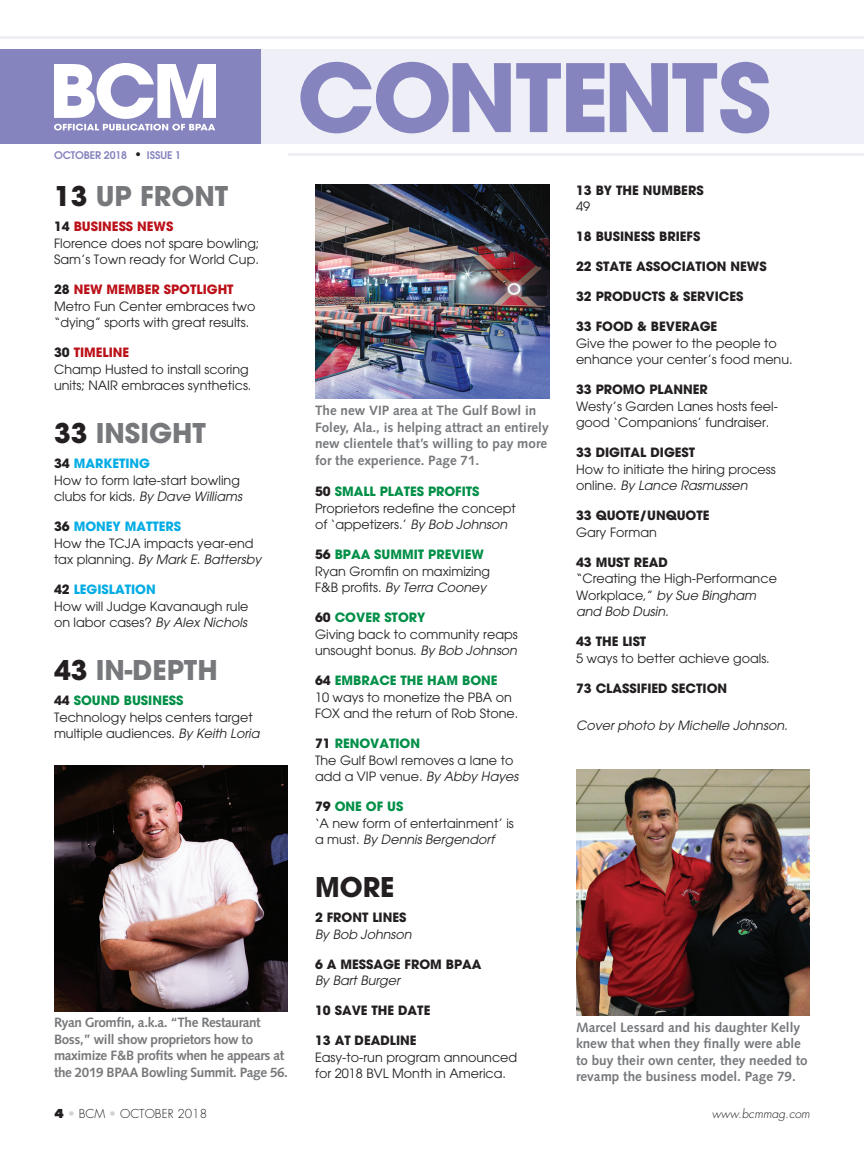
<style>
.page{position:relative;width:864px;height:1161px;background:#fff}
.page>*{position:absolute;margin:0;border:0;box-sizing:border-box;transform-origin:0 0}
.t1{font:700 93.15px "Avant Garde";letter-spacing:-.02em;color:#8684bf}
.Contents_Section{font:700 27px "Avant Garde";color:#76787b}
.Contents_Section-2{font:700 27px "Avant Garde";color:#231f20}
.PHOTO_CAPTION{font:700 13.5px/16.5px "Syntax";color:#76787b}
.PHOTO_CAPTION-2{font:700 13.5px/16.5px "Syntax";letter-spacing:-.03em;color:#76787b}
.Contents_Body_Copy{font:12.75px/16.5px "Avant Garde";color:#231f20}
.Contents_Head{font:700 12.75px "Avant Garde";color:#231f20}
.Contents_Head-2{font:700 12.75px "Avant Garde";color:#008f47}
.Contents_Body_Copy-2{font:italic 12.75px "Avant Garde";color:#231f20}
.Contents_Head-3{font:700 12.75px "Avant Garde";color:#bb1018}
.Contents_Head-4{font:700 12.75px "Avant Garde";color:#03ace4}
.t2{font:300 12px "Futura";color:#231f20}
.t3{font:600 10.5px "Avant Garde";letter-spacing:-.01em;color:#8684bf}
.s1{font-weight:700;font-size:12.75px;color:#231f20}
.s2{color:#231f20}
.s3{font-style:italic}
.s4{font-weight:800}
.s5{color:#d1d2d4}
</style>
<div class="page">
<div style="left:261px;top:50px;width:603px;height:94px;background:#efeff7"></div>
<div style="left:0;top:50px;width:261px;height:94px;background:#8684bf"></div>
<svg style="left:54px;top:63px;width:162px;height:67px"></svg>
<hr style="left:0;top:36px;width:864px;height:3px;background:#efeff7">
<hr style="left:180px;top:153px;width:684px;height:3px;background:#efeff7">
<img style="left:54px;top:765px;width:234px;height:246px">
<div style="left:54px;top:148px;width:234px;height:16px;background:#fff"></div>
<img style="left:315px;top:184px;width:234px;height:215px">
<img style="left:576px;top:769px;width:234px;height:247px">
<p class="t3" style="left:54px;top:148px;width:129px">OCTOBER 2018 <span class="s1">•</span> ISSUE 1</p>
<p class="Contents_Section" style="left:54px;top:178px;width:176px"><span class="s2">13</span> UP FRONT</p>
<p class="Contents_Head-3" style="left:54px;top:218px;width:121px"><span class="s2">14</span> BUSINESS NEWS</p>
<p class="Contents_Body_Copy" style="left:54px;top:235px;width:207px">Florence does not spare bowling;<br>Sam’s Town ready for World Cup.</p>
<p class="Contents_Head-3" style="left:54px;top:281px;width:181px"><span class="s2">28</span> NEW MEMBER SPOTLIGHT</p>
<p class="Contents_Body_Copy" style="left:54px;top:298px;width:203px">Metro Fun Center embraces two “dying” sports with great results.</p>
<p class="Contents_Head-3" style="left:54px;top:344px;width:77px"><span class="s2">30</span> TIMELINE</p>
<p class="Contents_Body_Copy" style="left:54px;top:361px;width:199px">Champ Husted to install scoring units; NAIR embraces synthetics.</p>
<p class="Contents_Section" style="left:54px;top:415px;width:154px"><span class="s2">33</span> INSIGHT</p>
<p class="Contents_Head-4" style="left:54px;top:455px;width:98px"><span class="s2">34</span> MARKETING</p>
<p class="Contents_Body_Copy" style="left:54px;top:472px;width:189px">How to form late-start bowling clubs for kids. <span class="s3">By Dave Williams</span></p>
<p class="Contents_Head-4" style="left:54px;top:518px;width:129px"><span class="s2">36</span> MONEY MATTERS</p>
<p class="Contents_Body_Copy" style="left:54px;top:535px;width:209px">How the TCJA impacts year-end tax planning. <span class="s3">By Mark E. Battersby</span></p>
<p class="Contents_Head-4" style="left:54px;top:581px;width:103px"><span class="s2">42</span> LEGISLATION</p>
<p class="Contents_Body_Copy" style="left:54px;top:598px;width:196px">How will Judge Kavanaugh rule on labor cases? <span class="s3">By Alex Nichols</span></p>
<p class="Contents_Section" style="left:54px;top:652px;width:165px"><span class="s2">43</span> IN-DEPTH</p>
<p class="Contents_Head-2" style="left:54px;top:692px;width:131px"><span class="s2">44</span> SOUND BUSINESS</p>
<p class="Contents_Body_Copy" style="left:54px;top:709px;width:207px">Technology helps centers target multiple audiences. <span class="s3">By Keith Loria</span></p>
<p class="PHOTO_CAPTION-2" style="left:54px;top:1014px;width:235px">Ryan Gromfin, a.k.a. “The Restaurant Boss,” will show proprietors how to maximize F&amp;B profits when he appears at the 2019 BPAA Bowling Summit. Page 56.</p>
<p class="t1" style="left:297px;top:37px;width:476px">CONTENTS</p>
<p class="PHOTO_CAPTION" style="left:315px;top:402px;width:235px">The new VIP area at The Gulf Bowl in Foley, Ala., is helping attract an entirely new clientele that’s willing to pay more for the experience. Page 71.</p>
<p class="Contents_Head-2" style="left:315px;top:483px;width:166px"><span class="s2">50</span> SMALL PLATES PROFITS</p>
<p class="Contents_Body_Copy" style="left:315px;top:500px;width:202px">Proprietors redefine the concept of ‘appetizers.’ <span class="s3">By Bob Johnson</span></p>
<p class="Contents_Head-2" style="left:315px;top:546px;width:171px"><span class="s2">56</span> BPAA SUMMIT PREVIEW</p>
<p class="Contents_Body_Copy" style="left:315px;top:563px;width:177px">Ryan Gromfin on maximizing<br>F&amp;B profits. <span class="s3">By Terra Cooney</span></p>
<p class="Contents_Head-2" style="left:315px;top:609px;width:112px"><span class="s2">60</span> COVER STORY</p>
<p class="Contents_Body_Copy" style="left:315px;top:626px;width:204px">Giving back to community reaps unsought bonus. <span class="s3">By Bob Johnson</span></p>
<p class="Contents_Head-2" style="left:315px;top:672px;width:184px"><span class="s2">64</span> EMBRACE THE HAM BONE</p>
<p class="Contents_Body_Copy" style="left:315px;top:689px;width:205px">10 ways to monetize the PBA on<br>FOX and the return of Rob Stone.</p>
<p class="Contents_Head-2" style="left:315px;top:735px;width:107px"><span class="s2">71</span> RENOVATION</p>
<p class="Contents_Body_Copy" style="left:315px;top:752px;width:205px">The Gulf Bowl removes a lane to add a VIP venue. <span class="s3">By Abby Hayes</span></p>
<p class="Contents_Head-2" style="left:315px;top:798px;width:90px"><span class="s2">79</span> ONE OF US</p>
<p class="Contents_Body_Copy" style="left:315px;top:815px;width:200px">‘A new form of entertainment’ is a must. <span class="s3">By Dennis Bergendorf</span></p>
<p class="Contents_Section-2" style="left:315px;top:869px;width:81px">MORE</p>
<p class="Contents_Head" style="left:315px;top:909px;width:93px">2 FRONT LINES</p>
<p class="Contents_Body_Copy-2" style="left:315px;top:926px;width:98px">By Bob Johnson</p>
<p class="Contents_Head" style="left:315px;top:956px;width:168px">6 A MESSAGE FROM BPAA</p>
<p class="Contents_Body_Copy-2" style="left:315px;top:973px;width:87px">By Bart Burger</p>
<p class="Contents_Head" style="left:315px;top:1002px;width:117px">10 SAVE THE DATE</p>
<p class="Contents_Head" style="left:315px;top:1032px;width:103px">13 AT DEADLINE</p>
<p class="Contents_Body_Copy" style="left:315px;top:1049px;width:204px">Easy-to-run program announced for 2018 BVL Month in America.</p>
<p class="Contents_Head" style="left:576px;top:182px;width:129px">13 BY THE NUMBERS</p>
<p class="Contents_Body_Copy" style="left:576px;top:198px;width:16px">49</p>
<p class="Contents_Head" style="left:576px;top:228px;width:126px">18 BUSINESS BRIEFS</p>
<p class="Contents_Head" style="left:576px;top:258px;width:192px">22 STATE ASSOCIATION NEWS</p>
<p class="Contents_Head" style="left:576px;top:288px;width:169px">32 PRODUCTS &amp; SERVICES</p>
<p class="Contents_Head" style="left:576px;top:318px;width:143px">33 FOOD &amp; BEVERAGE</p>
<p class="Contents_Body_Copy" style="left:576px;top:335px;width:218px">Give the power to the people to enhance your center’s food menu.</p>
<p class="Contents_Head" style="left:576px;top:381px;width:133px">33 PROMO PLANNER</p>
<p class="Contents_Body_Copy" style="left:576px;top:398px;width:203px">Westy’s Garden Lanes hosts feel&shy;good ‘Companions’ fundraiser.</p>
<p class="Contents_Head" style="left:576px;top:444px;width:121px">33 DIGITAL DIGEST</p>
<p class="Contents_Body_Copy" style="left:576px;top:461px;width:201px">How to initiate the hiring process online. <span class="s3">By Lance Rasmussen</span></p>
<p class="Contents_Head" style="left:576px;top:507px;width:135px">33 QUOTE/UNQUOTE</p>
<p class="Contents_Body_Copy" style="left:576px;top:524px;width:82px">Gary Forman</p>
<p class="Contents_Head" style="left:576px;top:554px;width:94px">43 MUST READ</p>
<p class="Contents_Body_Copy" style="left:576px;top:570px;width:202px">“Creating the High-Performance<br>Workplace,” <span class="s3">by Sue Bingham and Bob Dusin.</span></p>
<p class="Contents_Head" style="left:576px;top:633px;width:72px">43 THE LIST</p>
<p class="Contents_Body_Copy" style="left:576px;top:650px;width:195px">5 ways to better achieve goals.</p>
<p class="Contents_Head" style="left:576px;top:680px;width:153px">73 CLASSIFIED SECTION</p>
<p class="Contents_Body_Copy-2" style="left:576px;top:718px;width:213px">Cover photo by Michelle Johnson.</p>
<p class="PHOTO_CAPTION" style="left:576px;top:1019px;width:233px">Marcel Lessard and his daughter Kelly knew that when they finally were able to buy their own center, they needed to revamp the business model. Page 79.</p>
<p class="t2" style="left:54px;top:1107px;width:155px"><span class="s4">4</span> <span class="s5">•</span> BCM <span class="s5">•</span> OCTOBER 2018</p>
<p class="t2" style="left:712px;top:1107px;width:102px">www.bcmmag.com</p>
</div>
